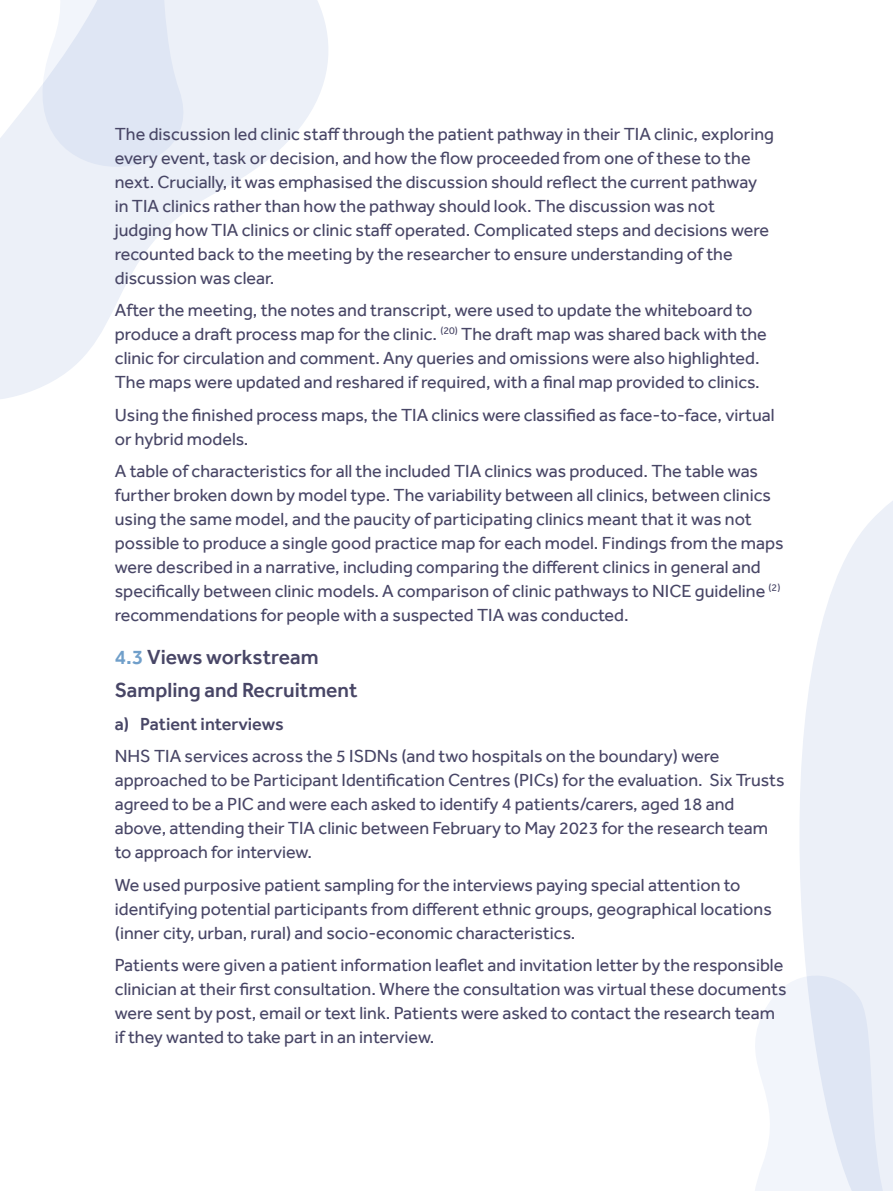
<style>
.page{position:relative;width:893px;height:1191px;background:#fff}
.page>*{position:absolute;margin:0;border:0;box-sizing:border-box;transform-origin:0 0}
.t1{font:500 21px/33.8px "Effra";color:#484666}
.t2{font:18px/24px "Effra";color:#484666}
.t3{font:500 18px "Effra";color:#484666}
.s1{color:#709fca}
</style>
<div class="page">
<svg style="left:0;top:0;width:328px;height:399px"></svg>
<svg style="left:800px;top:501px;width:93px;height:458px;fill:#ecf0f8"></svg>
<svg style="left:0;top:0;width:195px;height:191px"></svg>
<svg style="left:755px;top:959px;width:138px;height:232px;fill:#ecf0f8"></svg>
<p class="t2" style="left:115px;top:121px;width:661px">The discussion led clinic staff through the patient pathway in their TIA clinic, exploring every event, task or decision, and how the flow proceeded from one of these to the next. Crucially, it was emphasised the discussion should reflect the current pathway in TIA clinics rather than how the pathway should look. The discussion was not judging how TIA clinics or clinic staff operated. Complicated steps and decisions were recounted back to the meeting by the researcher to ensure understanding of the discussion was clear.</p>
<p class="t2" style="left:115px;top:298px;width:654px">After the meeting, the notes and transcript, were used to update the whiteboard to produce a draft process map for the clinic. <sup>(20)</sup> The draft map was shared back with the clinic for circulation and comment. Any queries and omissions were also highlighted.<br>The maps were updated and reshared if required, with a final map provided to clinics.</p>
<p class="t2" style="left:115px;top:402px;width:661px">Using the finished process maps, the TIA clinics were classified as face-to-face, virtual or hybrid models.</p>
<p class="t2" style="left:115px;top:459px;width:670px">A table of characteristics for all the included TIA clinics was produced. The table was further broken down by model type. The variability between all clinics, between clinics using the same model, and the paucity of participating clinics meant that it was not possible to produce a single good practice map for each model. Findings from the maps were described in a narrative, including comparing the different clinics in general and specifically between clinic models. A comparison of clinic pathways to NICE guideline <sup>(2) </sup>recommendations for people with a suspected TIA was conducted.</p>
<p class="t1" style="left:115px;top:639px;width:244px"><span class="s1">4.3</span> Views workstream<br>Sampling and Recruitment</p>
<p class="t3" style="left:115px;top:713px;width:170px">a) Patient interviews</p>
<p class="t2" style="left:115px;top:744px;width:671px">NHS TIA services across the 5 ISDNs (and two hospitals on the boundary) were approached to be Participant Identification Centres (PICs) for the evaluation. Six Trusts agreed to be a PIC and were each asked to identify 4 patients/carers, aged 18 and above, attending their TIA clinic between February to May 2023 for the research team to approach for interview.</p>
<p class="t2" style="left:115px;top:872px;width:658px">We used purposive patient sampling for the interviews paying special attention to identifying potential participants from different ethnic groups, geographical locations (inner city, urban, rural) and socio-economic characteristics.</p>
<p class="t2" style="left:115px;top:953px;width:673px">Patients were given a patient information leaflet and invitation letter by the responsible clinician at their first consultation. Where the consultation was virtual these documents were sent by post, email or text link. Patients were asked to contact the research team if they wanted to take part in an interview.</p>
</div>
